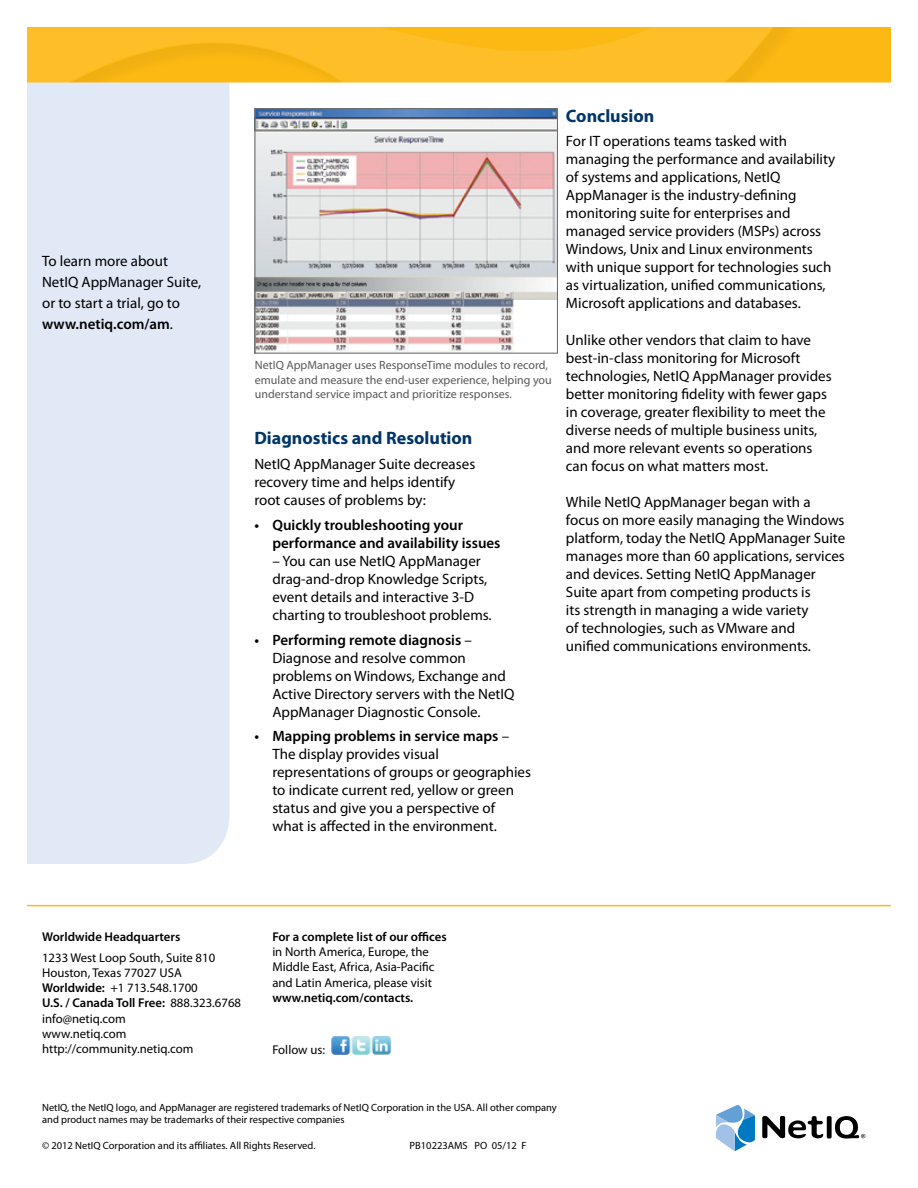
<style>
.page{position:relative;width:918px;height:1188px;background:#fff}
.page>*{position:absolute;margin:0;border:0;box-sizing:border-box;transform-origin:0 0}
.t1{font:700 18px "Myriad Pro";color:#003568}
.t2{font:15px/18px "Myriad Pro";color:#000}
.t3{font:600 15px/18px "Myriad Pro";color:#000}
.t4{font:12.75px/15.3px "Myriad Pro";color:#000}
.t5{font:600 12.75px "Myriad Pro";color:#000}
.t6{font:12px/14.4px "Myriad Pro";color:#58595b}
.t7{font:10.5px/12.6px "Myriad Pro";color:#000}
.s1{font-weight:600}
</style>
<div class="page">
<div style="left:27px;top:82px;width:203px;height:782px;background:#e1e9f6"></div>
<div style="left:27px;top:27px;width:864px;height:55px;background:#fdb913"></div>
<svg style="left:27px;top:27px;width:759px;height:55px;fill:#fdbe27"></svg>
<hr style="left:27px;top:905px;width:864px;height:1px;background:#fdb913">
<svg style="left:716px;top:1105px;width:39px;height:46px"></svg>
<div style="left:827px;top:1116px;width:5px;height:22px;background:#000;border-radius:2px"></div>
<svg style="left:835px;top:1116px;width:30px;height:23px"></svg>
<svg style="left:762px;top:1116px;width:61px;height:22px"></svg>
<img style="left:332px;top:1036px;width:59px;height:19px">
<img style="left:256px;top:110px;width:300px;height:242px">
<div style="left:254px;top:108px;width:304px;height:246px;border:1px solid #6d6e71"></div>
<p class="t2" style="left:42px;top:250px;width:161px;line-height:21px">To learn more about<br>NetIQ AppManager Suite, or to start a trial, go to <span class="s1">www.netiq.com/am</span>.</p>
<p class="t6" style="left:255px;top:358px;width:298px">NetIQ AppManager uses ResponseTime modules to record, emulate and measure the end-user experience, helping you understand service impact and prioritize responses.</p>
<p class="t1" style="left:254px;top:427px;width:220px">Diagnostics and Resolution</p>
<p class="t2" style="left:254px;top:455px;width:222px">NetIQ AppManager Suite decreases recovery time and helps identify root causes of problems by:</p>
<p class="t3" style="left:272px;top:516px;width:230px;text-indent:-18px">• Quickly troubleshooting your performance and availability issues</p>
<p class="t2" style="left:272px;top:552px;width:221px">– You can use NetIQ AppManager drag-and-drop Knowledge Scripts, event details and interactive 3-D charting to troubleshoot problems.</p>
<p class="t2" style="left:272px;top:630px;width:244px;text-indent:-18px"><span class="s1">• Performing remote diagnosis</span> – Diagnose and resolve common problems on Windows, Exchange and Active Directory servers with the NetIQ AppManager Diagnostic Console.</p>
<p class="t2" style="left:272px;top:727px;width:260px;text-indent:-18px"><span class="s1">• Mapping problems in service maps</span> – The display provides visual representations of groups or geographies to indicate current red, yellow or green status and give you a perspective of<br>what is affected in the environment.</p>
<p class="t1" style="left:566px;top:104px;width:90px">Conclusion</p>
<p class="t2" style="left:566px;top:132px;width:271px">For IT operations teams tasked with managing the performance and availability of systems and applications, NetIQ AppManager is the industry-defining monitoring suite for enterprises and managed service providers (MSPs) across Windows, Unix and Linux environments with unique support for technologies such as virtualization, unified communications, Microsoft applications and databases.</p>
<p class="t2" style="left:566px;top:330px;width:267px">Unlike other vendors that claim to have best-in-class monitoring for Microsoft technologies, NetIQ AppManager provides better monitoring fidelity with fewer gaps in coverage, greater flexibility to meet the diverse needs of multiple business units, and more relevant events so operations can focus on what matters most.</p>
<p class="t2" style="left:566px;top:493px;width:281px">While NetIQ AppManager began with a focus on more easily managing the Windows platform, today the NetIQ AppManager Suite manages more than 60 applications, services and devices. Setting NetIQ AppManager Suite apart from competing products is<br>its strength in managing a wide variety<br>of technologies, such as VMware and<br>unified communications environments.</p>
<p class="t5" style="left:42px;top:928px;width:140px">Worldwide Headquarters</p>
<p class="t4" style="left:42px;top:949px;width:201px">1233 West Loop South, Suite 810<br>Houston, Texas 77027 USA<br><span class="s1">Worldwide:</span> +1 713.548.1700<br><span class="s1">U.S. / Canada Toll Free:</span> 888.323.6768 info@netiq.com<br>www.netiq.com http://community.netiq.com</p>
<p class="t5" style="left:272px;top:928px;width:176px">For a complete list of our offices</p>
<p class="t4" style="left:272px;top:944px;width:164px">in North America, Europe, the<br>Middle East, Africa, Asia-Pacific and Latin America, please visit</p>
<p class="t5" style="left:272px;top:990px;width:142px">www.netiq.com/contacts.</p>
<p class="t4" style="left:273px;top:1041px;width:54px">Follow us:</p>
<p class="t7" style="left:42px;top:1101px;width:516px">NetIQ, the NetIQ logo, and AppManager are registered trademarks of NetIQ Corporation in the USA. All other company and product names may be trademarks of their respective companies</p>
<p class="t7" style="left:42px;top:1139px;width:275px">© 2012 NetIQ Corporation and its affiliates. All Rights Reserved.</p>
<p class="t7" style="left:410px;top:1139px;width:118px">PB10223AMS PO 05/12 F</p>
</div>
